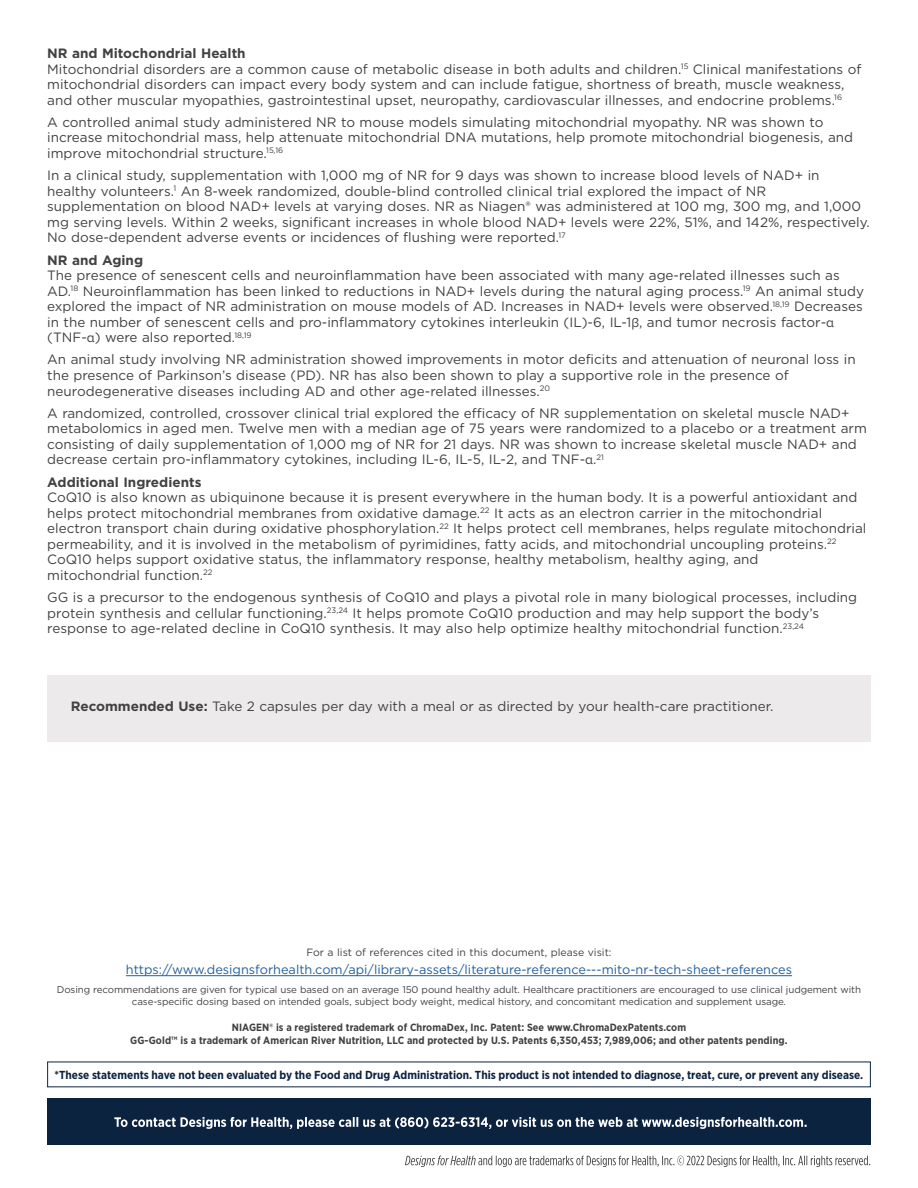
<style>
.page{position:relative;width:918px;height:1188px;background:#fff}
.page>*{position:absolute;margin:0;border:0;box-sizing:border-box;transform-origin:0 0}
.t1{font:13.5px/15.6px "Gotham";color:#414042}
.t2{font:700 13.5px "Gotham";color:#414042}
.t3{font:12.75px "Gotham";color:#215e9e}
.t4{font:700 11.7px "Gotham Narrow";color:#0c2340}
.t5{font:700 10.5px/14px "Gotham Narrow";letter-spacing:.01em;color:#414042;text-align:center}
.t6{font:10.5px "Gotham";color:#414042}
.t7{font:9.75px/11.7px "Gotham";letter-spacing:-.01em;color:#414042;text-align:center}
.s1{font-weight:700}
.s2{font-family:"Proxima Nova"}
</style>
<div class="page">
<div style="left:47px;top:1098px;width:824px;height:47px;background:#0c2340"></div>
<svg style="left:114px;top:1117px;width:693px;height:12px"></svg>
<svg style="left:405px;top:1156px;width:465px;height:11px"></svg>
<hr style="left:126px;top:975px;width:666px;height:1px;background:#215e9e">
<div style="left:47px;top:675px;width:824px;height:67px;background:#eceaeb"></div>
<p class="t1" style="left:47px;top:45px;width:816px"><span class="s1">NR and Mitochondrial Health<br></span>Mitochondrial disorders are a common cause of metabolic disease in both adults and children.<sup>15</sup> Clinical manifestations of mitochondrial disorders can impact every body system and can include fatigue, shortness of breath, muscle weakness, and other muscular myopathies, gastrointestinal upset, neuropathy, cardiovascular illnesses, and endocrine problems.<sup>16</sup></p>
<p class="t1" style="left:47px;top:114px;width:807px">A controlled animal study administered NR to mouse models simulating mitochondrial myopathy. NR was shown to increase mitochondrial mass, help attenuate mitochondrial DNA mutations, help promote mitochondrial biogenesis, and improve mitochondrial structure.<sup>15,16</sup></p>
<p class="t1" style="left:47px;top:167px;width:824px">In a clinical study, supplementation with 1,000 mg of NR for 9 days was shown to increase blood levels of NAD+ in healthy volunteers.<sup>1</sup> An 8‑week randomized, double‑blind controlled clinical trial explored the impact of NR supplementation on blood NAD+ levels at varying doses. NR as Niagen® was administered at 100 mg, 300 mg, and 1,000 mg serving levels. Within 2 weeks, significant increases in whole blood NAD+ levels were 22%, 51%, and 142%, respectively.<br>No dose‑dependent adverse events or incidences of flushing were reported.<sup>17</sup></p>
<p class="t2" style="left:47px;top:251px;width:97px">NR and Aging</p>
<p class="t1" style="left:47px;top:267px;width:818px">The presence of senescent cells and neuroinflammation have been associated with many age‑related illnesses such as AD.<sup>18</sup> Neuroinflammation has been linked to reductions in NAD+ levels during the natural aging process.<sup>19</sup> An animal study explored the impact of NR administration on mouse models of AD. Increases in NAD+ levels were observed.<sup>18,19</sup> Decreases in the number of senescent cells and pro‑inflammatory cytokines interleukin (IL)‑6, IL‑1<span class="s2">β</span>, and tumor necrosis factor‑<span class="s2">α </span>(TNF‑<span class="s2">α</span>) were also reported.<sup>18,19</sup></p>
<p class="t1" style="left:47px;top:352px;width:810px">An animal study involving NR administration showed improvements in motor deficits and attenuation of neuronal loss in the presence of Parkinson’s disease (PD). NR has also been shown to play a supportive role in the presence of neurodegenerative diseases including AD and other age‑related illnesses.<sup>20</sup></p>
<p class="t1" style="left:47px;top:405px;width:821px">A randomized, controlled, crossover clinical trial explored the efficacy of NR supplementation on skeletal muscle NAD+ metabolomics in aged men. Twelve men with a median age of 75 years were randomized to a placebo or a treatment arm consisting of daily supplementation of 1,000 mg of NR for 21 days. NR was shown to increase skeletal muscle NAD+ and decrease certain pro‑inflammatory cytokines, including IL‑6, IL‑5, IL‑2, and TNF‑<span class="s2">α</span>.<sup>21</sup></p>
<p class="t2" style="left:47px;top:473px;width:156px">Additional Ingredients</p>
<p class="t1" style="left:47px;top:489px;width:821px">CoQ10 is also known as ubiquinone because it is present everywhere in the human body. It is a powerful antioxidant and helps protect mitochondrial membranes from oxidative damage.<sup>22</sup> It acts as an electron carrier in the mitochondrial electron transport chain during oxidative phosphorylation.<sup>22</sup> It helps protect cell membranes, helps regulate mitochondrial permeability, and it is involved in the metabolism of pyrimidines, fatty acids, and mitochondrial uncoupling proteins.<sup>22<br></sup>CoQ10 helps support oxidative status, the inflammatory response, healthy metabolism, healthy aging, and<br>mitochondrial function.<sup>22</sup></p>
<p class="t1" style="left:47px;top:589px;width:811px">GG is a precursor to the endogenous synthesis of CoQ10 and plays a pivotal role in many biological processes, including protein synthesis and cellular functioning.<sup>23,24</sup> It helps promote CoQ10 production and may help support the body’s response to age‑related decline in CoQ10 synthesis. It may also help optimize healthy mitochondrial function.<sup>23,24</sup></p>
<p class="t1" style="left:71px;top:698px;width:704px"><span class="s1">Recommended Use:</span> Take 2 capsules per day with a meal or as directed by your health-care practitioner.</p>
<p class="t6" style="left:306px;top:945px;width:307px">For a list of references cited in this document, please visit:</p>
<p class="t3" style="left:126px;top:962px;width:668px">https://www.designsforhealth.com/api/library-assets/literature-reference--- mito-nr-tech-sheet-references</p>
<p class="t7" style="left:57px;top:983px;width:806px">Dosing recommendations are given for typical use based on an average 150 pound healthy adult. Healthcare practitioners are encouraged to use clinical judgement with case-specific dosing based on intended goals, subject body weight, medical history, and concomitant medication and supplement usage.</p>
<p class="t5" style="left:130px;top:1020px;width:659px">NIAGEN® is a registered trademark of ChromaDex, Inc. Patent: See www.ChromaDexPatents.com<br>GG-Gold™ is a trademark of American River Nutrition, LLC and protected by U.S. Patents 6,350,453; 7,989,006; and other patents pending.</p>
<p class="t4" style="left:55px;top:1067px;width:810px">*These statements have not been evaluated by the Food and Drug Administration. This product is not intended to diagnose, treat, cure, or prevent any disease.</p>
</div>
